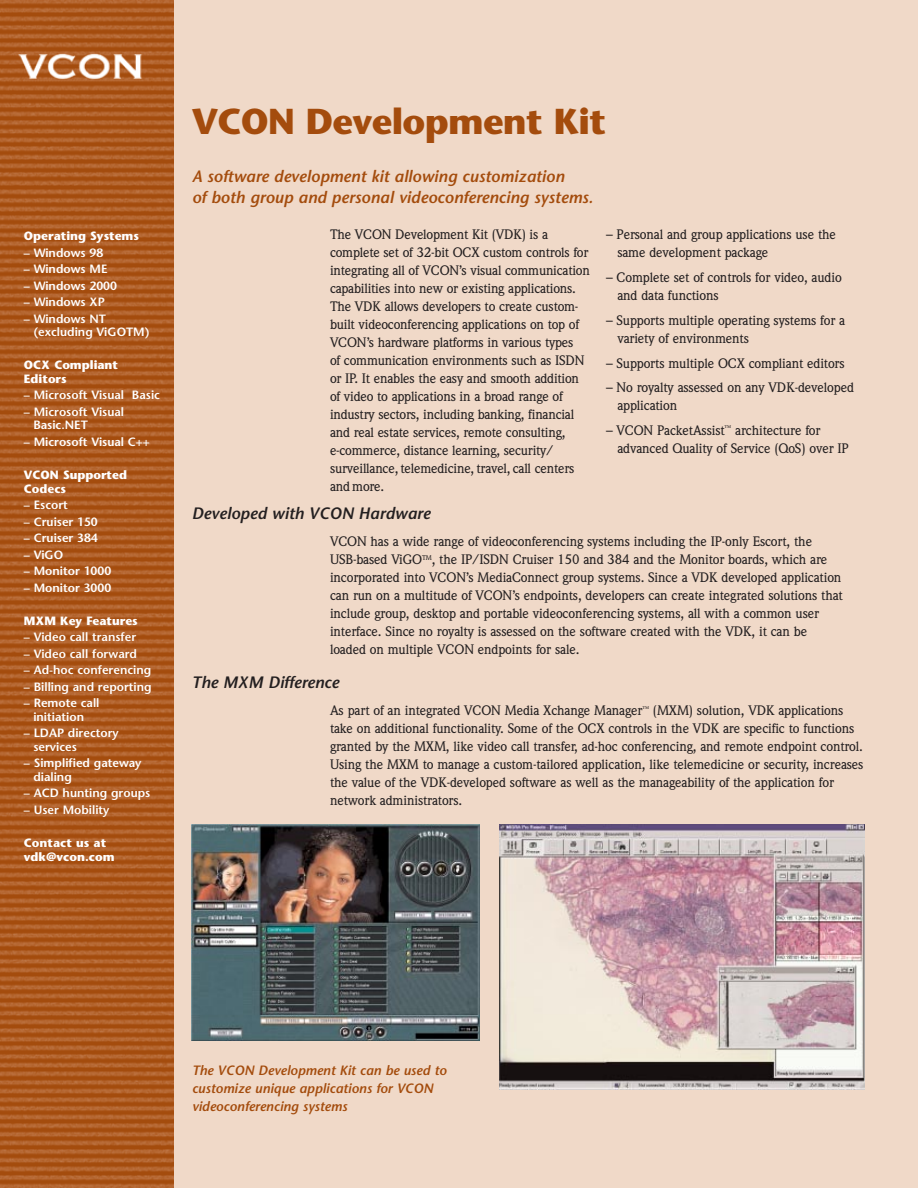
<style>
.page{position:relative;width:918px;height:1188px;background:#fff}
.page>*{position:absolute;margin:0;border:0;box-sizing:border-box;transform-origin:0 0}
.t1{font:700 36px "Stone Sans";letter-spacing:-.02em;color:#a44c0d}
.t2{font:italic 600 16.5px/21px "Stone Sans";color:#a44c0d}
.t3{font:italic 600 16.5px "Stone Sans";color:#231f20}
.t4{font:500 13.5px/18px "Weidemann";letter-spacing:-.01em;color:#231f20}
.t5{font:italic 600 13.5px/18px "Stone Sans";color:#a44c0d}
.t6{font:600 12px/13.5px "Stone Sans";color:#fff}
.t7{font:700 12px/13.5px "Stone Sans";color:#fff}
</style>
<div class="page">
<div style="left:174px;top:0;width:744px;height:1188px;background:#f0d9c8"></div>
<img style="left:0;top:0;width:174px;height:1188px">
<img style="left:500px;top:824px;width:364px;height:265px">
<img style="left:192px;top:824px;width:287px;height:216px">
<p class="t7" style="left:24px;top:231px;width:117px">Operating Systems</p>
<p class="t6" style="left:24px;top:247px;width:81px">– Windows 98</p>
<p class="t6" style="left:24px;top:264px;width:85px">– Windows ME</p>
<p class="t6" style="left:24px;top:280px;width:95px">– Windows 2000</p>
<p class="t6" style="left:24px;top:297px;width:82px">– Windows XP</p>
<p class="t6" style="left:33px;top:313px;width:118px;text-indent:-9px">– Windows NT (excluding ViGOTM)</p>
<p class="t7" style="left:24px;top:360px;width:96px">OCX Compliant<br>Editors</p>
<p class="t6" style="left:24px;top:390px;width:138px">– Microsoft Visual Basic</p>
<p class="t6" style="left:33px;top:406px;width:92px;text-indent:-9px">– Microsoft Visual<br>Basic.NET</p>
<p class="t6" style="left:24px;top:436px;width:127px">– Microsoft Visual C++</p>
<p class="t7" style="left:24px;top:469px;width:105px">VCON Supported<br>Codecs</p>
<p class="t6" style="left:24px;top:499px;width:45px">– Escort</p>
<p class="t6" style="left:24px;top:516px;width:75px">– Cruiser 150</p>
<p class="t6" style="left:24px;top:532px;width:75px">– Cruiser 384</p>
<p class="t6" style="left:24px;top:549px;width:41px">– ViGO</p>
<p class="t6" style="left:24px;top:566px;width:89px">– Monitor 1000</p>
<p class="t6" style="left:24px;top:582px;width:89px">– Monitor 3000</p>
<p class="t7" style="left:24px;top:615px;width:115px">MXM Key Features</p>
<p class="t6" style="left:24px;top:632px;width:114px">– Video call transfer</p>
<p class="t6" style="left:24px;top:648px;width:115px">– Video call forward</p>
<p class="t6" style="left:24px;top:665px;width:129px">– Ad-hoc conferencing</p>
<p class="t6" style="left:24px;top:681px;width:129px">– Billing and reporting</p>
<p class="t6" style="left:24px;top:698px;width:77px;text-align:center">– Remote call initiation</p>
<p class="t6" style="left:33px;top:728px;width:87px;text-indent:-9px">– LDAP directory services</p>
<p class="t6" style="left:33px;top:758px;width:110px;text-indent:-9px">– Simplified gateway dialing</p>
<p class="t6" style="left:24px;top:788px;width:128px">– ACD hunting groups</p>
<p class="t6" style="left:24px;top:804px;width:87px">– User Mobility</p>
<p class="t7" style="left:24px;top:837px;width:92px">Contact us at vdk@vcon.com</p>
<h1 class="t1" style="left:192px;top:108px;width:416px">VCON Development Kit</h1>
<p class="t2" style="left:192px;top:168px;width:403px">A software development kit allowing customization<br>of both group and personal videoconferencing systems.</p>
<p class="t4" style="left:330px;top:227px;width:261px">The VCON Development Kit (VDK) is a complete set of 32-bit OCX custom controls for integrating all of VCON’s visual communication capabilities into new or existing applications.<br>The VDK allows developers to create custom&shy;built videoconferencing applications on top of VCON’s hardware platforms in various types<br>of communication environments such as ISDN or IP. It enables the easy and smooth addition of video to applications in a broad range of industry sectors, including banking, financial and real estate services, remote consulting, e-commerce, distance learning, security/ surveillance, telemedicine, travel, call centers and more.</p>
<p class="t4" style="left:617px;top:227px;width:220px;text-indent:-11px">– Personal and group applications use the same development package</p>
<p class="t4" style="left:617px;top:270px;width:226px;text-indent:-11px">– Complete set of controls for video, audio and data functions</p>
<p class="t4" style="left:617px;top:312px;width:229px;text-indent:-11px">– Supports multiple operating systems for a variety of environments</p>
<p class="t4" style="left:606px;top:355px;width:240px">– Supports multiple OCX compliant editors</p>
<p class="t4" style="left:617px;top:380px;width:238px;text-indent:-11px">– No royalty assessed on any VDK-developed application</p>
<p class="t4" style="left:617px;top:423px;width:233px;text-indent:-11px">– VCON PacketAssist<sup>™</sup> architecture for advanced Quality of Service (QoS) over IP</p>
<p class="t3" style="left:192px;top:507px;width:240px">Developed with VCON Hardware</p>
<p class="t4" style="left:330px;top:534px;width:514px">VCON has a wide range of videoconferencing systems including the IP-only Escort, the USB-based ViGO<sup>TM</sup>, the IP/ISDN Cruiser 150 and 384 and the Monitor boards, which are incorporated into VCON’s MediaConnect group systems. Since a VDK developed application can run on a multitude of VCON’s endpoints, developers can create integrated solutions that include group, desktop and portable videoconferencing systems, all with a common user interface. Since no royalty is assessed on the software created with the VDK, it can be loaded on multiple VCON endpoints for sale.</p>
<p class="t3" style="left:192px;top:676px;width:149px">The MXM Difference</p>
<p class="t4" style="left:330px;top:703px;width:535px">As part of an integrated VCON Media Xchange Manager<sup>™</sup> (MXM) solution, VDK applications take on additional functionality. Some of the OCX controls in the VDK are specific to functions granted by the MXM, like video call transfer, ad-hoc conferencing, and remote endpoint control.<br>Using the MXM to manage a custom-tailored application, like telemedicine or security, increases the value of the VDK-developed software as well as the manageability of the application for network administrators.</p>
<p class="t5" style="left:192px;top:1062px;width:256px">The VCON Development Kit can be used to customize unique applications for VCON videoconferencing systems</p>
</div>
